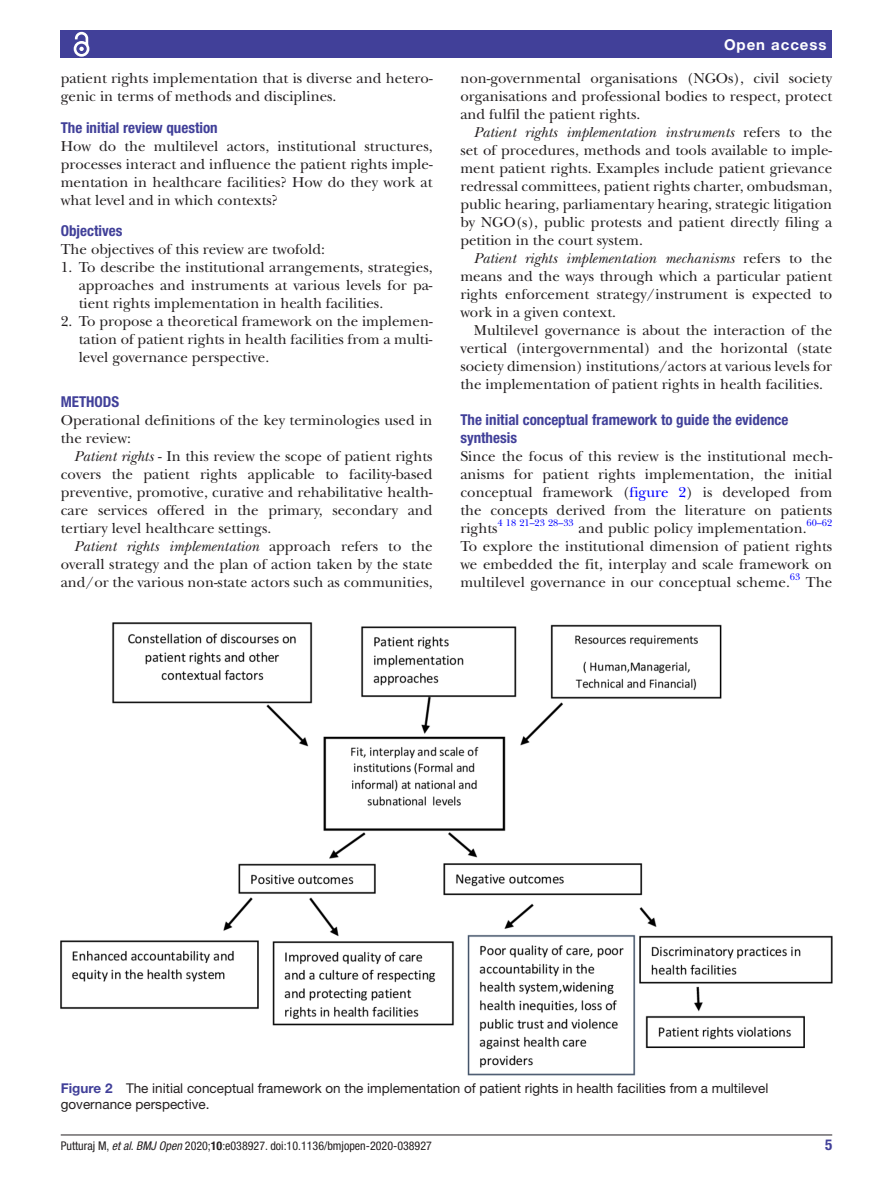
<style>
.page{position:relative;width:893px;height:1191px;background:#fff}
.page>*{position:absolute;margin:0;border:0;box-sizing:border-box;transform-origin:0 0}
.t1{font:15px/18px "New Baskerville";color:#231f20;text-align:justify}
.t2{font:700 condensed 15px/18px "Helvetica Neue LT Std";color:#414099}
.t3{font:700 15px "Helvetica Neue LT Std";letter-spacing:.065em;color:#fff}
.t4{font:13.5px/16.2px "Helvetica Neue LT Std";color:#231f20}
.t5{font:condensed 12px "Helvetica Neue LT Std";color:#231f20}
.t6{font:9.9px "New Baskerville";color:#00f}
.s1{font-style:italic}
.s2{color:#00f}
.s3{font-weight:700;color:#414099}
.s4{font-weight:700}
</style>
<div class="page">
<hr style="left:61px;top:1134px;width:771px;height:1px;background:#231f20">
<div style="left:61px;top:31px;width:771px;height:27px;background:#414099"></div>
<svg style="left:73px;top:31px;width:17px;height:26px"></svg>
<img style="left:61px;top:622px;width:771px;height:453px">
<p class="t1" style="left:61px;top:69px;width:373px">patient rights implementation that is diverse and hetero&shy;genic in terms of methods and disciplines.</p>
<p class="t2" style="left:61px;top:118px;width:159px">The initial review question</p>
<p class="t1" style="left:61px;top:137px;width:373px">How do the multilevel actors, institutional structures, processes interact and influence the patient rights imple&shy;mentation in healthcare facilities? How do they work at what level and in which contexts?</p>
<p class="t2" style="left:61px;top:221px;width:63px">Objectives</p>
<p class="t1" style="left:61px;top:240px;width:266px">The objectives of this review are twofold:</p>
<p class="t1" style="left:79px;top:258px;width:355px;text-indent:-18px">1. To describe the institutional arrangements, strategies, approaches and instruments at various levels for pa&shy;tient rights implementation in health facilities.</p>
<p class="t1" style="left:79px;top:312px;width:355px;text-indent:-18px">2. To propose a theoretical framework on the implemen&shy;tation of patient rights in health facilities from a multi&shy;level governance perspective.</p>
<p class="t2" style="left:61px;top:392px;width:60px">METHODS</p>
<p class="t1" style="left:61px;top:411px;width:373px">Operational definitions of the key terminologies used in the review:</p>
<p class="t1" style="left:61px;top:447px;width:373px;text-indent:14px"><span class="s1">Patient rights</span> - In this review the scope of patient rights covers the patient rights applicable to facility-based preventive, promotive, curative and rehabilitative health&shy;care services offered in the primary, secondary and tertiary level healthcare settings.</p>
<p class="t1" style="left:61px;top:537px;width:373px;text-indent:14px"><span class="s1">Patient rights implementation</span> approach refers to the overall strategy and the plan of action taken by the state and/or the various non-state actors such as communities,</p>
<p class="t3" style="left:724px;top:35px;width:104px">Open access</p>
<p class="t1" style="left:460px;top:69px;width:373px">non-governmental organisations (NGOs), civil society organisations and professional bodies to respect, protect and fulfil the patient rights.</p>
<p class="t1" style="left:460px;top:123px;width:373px;text-indent:13px"><span class="s1">Patient rights implementation instruments</span> refers to the set of procedures, methods and tools available to imple&shy;ment patient rights. Examples include patient grievance redressal committees, patient rights charter, ombudsman, public hearing, parliamentary hearing, strategic litigation by NGO(s), public protests and patient directly filing a petition in the court system.</p>
<p class="t1" style="left:460px;top:249px;width:373px;text-indent:13px"><span class="s1">Patient rights implementation mechanisms</span> refers to the means and the ways through which a particular patient rights enforcement strategy/instrument is expected to work in a given context.</p>
<p class="t1" style="left:460px;top:321px;width:373px;text-indent:13px">Multilevel governance is about the interaction of the vertical (intergovernmental) and the horizontal (state society dimension) institutions/actors at various levels for the implementation of patient rights in health facilities.</p>
<p class="t2" style="left:460px;top:410px;width:330px">The initial conceptual framework to guide the evidence synthesis</p>
<p class="t1" style="left:460px;top:447px;width:373px">Since the focus of this review is the institutional mech&shy;anisms for patient rights implementation, the initial conceptual framework (<span class="s2">figure 2</span>) is developed from the concepts derived from the literature on patients rights</p>
<p class="t6" style="left:498px;top:517px;width:78px">4 18 21–23 28–33</p>
<p class="t1" style="left:578px;top:519px;width:230px">and public policy implementation.</p>
<p class="t6" style="left:807px;top:517px;width:27px">60–62</p>
<p class="t1" style="left:460px;top:537px;width:373px">To explore the institutional dimension of patient rights we embedded the fit, interplay and scale framework on multilevel governance in our conceptual scheme.</p>
<p class="t6" style="left:790px;top:571px;width:12px">63</p>
<p class="t1" style="left:806px;top:573px;width:28px">The</p>
<p class="t4" style="left:61px;top:1080px;width:709px"><span class="s3">Figure 2</span> The initial conceptual framework on the implementation of patient rights in health facilities from a multilevel governance perspective.</p>
<p class="t5" style="left:61px;top:1138px;width:373px">Putturaj M, <span class="s1">et al</span>. <span class="s1">BMJ Open</span> 2020;<span class="s4">10</span>:e038927. doi:10.1136/bmjopen-2020-038927</p>
<p class="t2" style="left:825px;top:1135px;width:9px">5</p>
</div>
